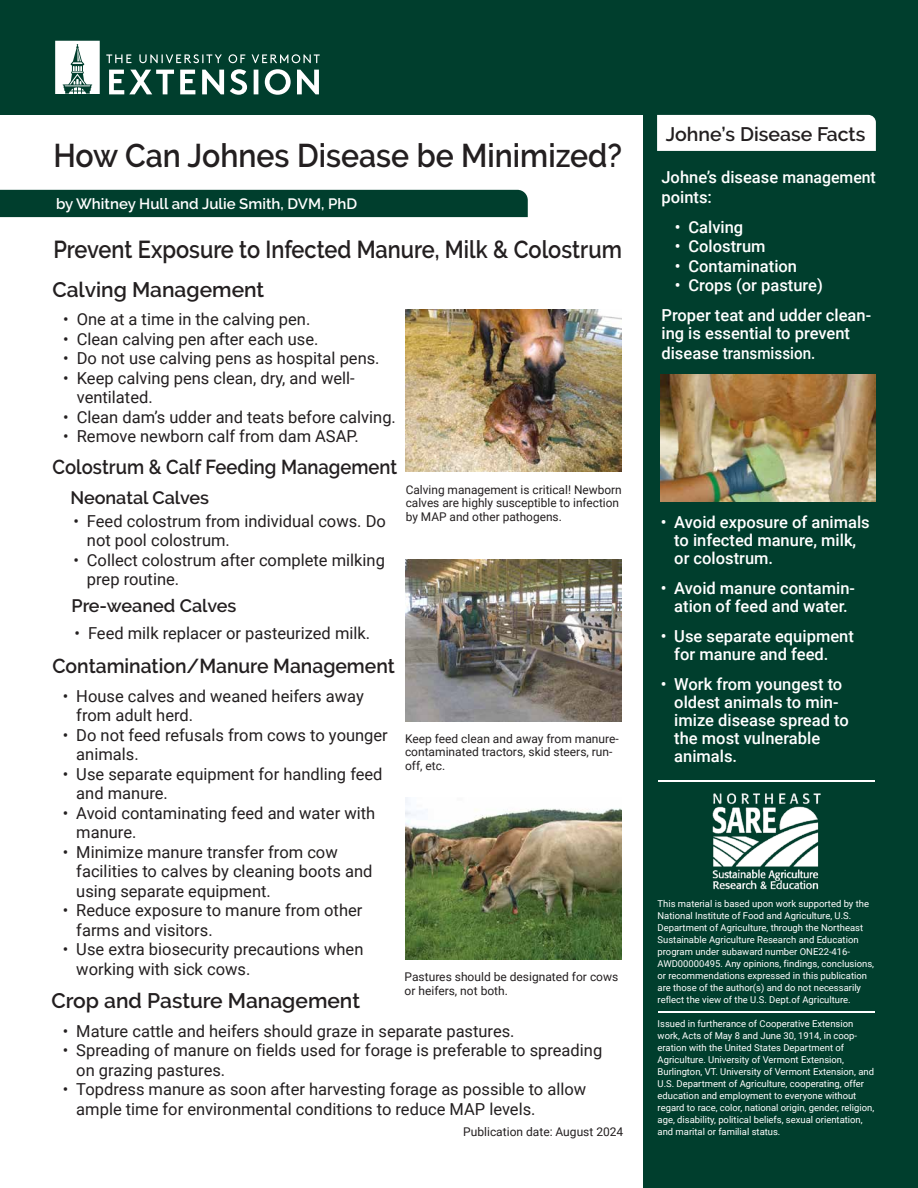
<style>
.page{position:relative;width:918px;height:1188px;background:#fff}
.page>*{position:absolute;margin:0;border:0;box-sizing:border-box;transform-origin:0 0}
.t1{font:600 32.7px "Raleway";color:#231f20;scale:.92 1}
.t2{font:600 24.45px "Raleway";color:#231f20;scale:.89 1}
.t3{font:600 21px "Raleway";color:#231f20}
.t4{font:600 20.1px "Raleway";color:#231f20;scale:.92 1}
.t5{font:600 20.1px "Raleway";color:#231f20;scale:.96 1}
.t6{font:600 19.5px "Raleway";color:#231f20}
.t7{font:600 18px "Raleway";color:#231f20}
.t8{font:16.5px/19.5px "Roboto";color:#231f20}
.t9{font:500 16.5px/18px "Roboto";color:#fff}
.t10{font:600 15px "Raleway";color:#fff}
.t11{font:12px/13.5px "Roboto";color:#231f20}
.t12{font:9.45px/12px "Roboto";color:#fff}
.s1{font-size:16.35px}
</style>
<div class="page">
<div style="left:644px;top:0;width:274px;height:1188px;background:#003e2d"></div>
<div style="left:0;top:0;width:650px;height:115px;background:#003e2d"></div>
<div style="left:0;top:190px;width:528px;height:27px;background:#003e2d"></div>
<svg style="left:55px;top:41px;width:45px;height:53px;background:#d1dcd9"></svg>
<svg style="left:109px;top:70px;width:86px;height:24px"></svg>
<svg style="left:202px;top:70px;width:22px;height:24px"></svg>
<svg style="left:230px;top:69px;width:28px;height:26px"></svg>
<svg style="left:265px;top:69px;width:54px;height:26px"></svg>
<svg style="left:106px;top:54px;width:25px;height:9px"></svg>
<svg style="left:139px;top:54px;width:83px;height:9px"></svg>
<svg style="left:229px;top:54px;width:91px;height:9px"></svg>
<img style="left:405px;top:310px;width:217px;height:162px">
<img style="left:405px;top:560px;width:217px;height:162px">
<img style="left:405px;top:798px;width:217px;height:162px">
<div style="left:657px;top:115px;width:219px;height:36px;background:#fff"></div>
<hr style="left:658px;top:780px;width:217px;height:2px;background:#fff">
<img style="left:661px;top:374px;width:215px;height:127px">
<img style="left:712px;top:793px;width:109px;height:97px">
<hr style="left:658px;top:1011px;width:217px;height:2px;background:#fff">
<h1 class="t1" style="left:53px;top:137px;width:620px">How Can Johnes Disease be Minimized?</h1>
<h2 class="t10" style="left:56px;top:195px;width:303px">by Whitney Hull and Julie Smith, DVM, PhD</h2>
<h2 class="t2" style="left:53px;top:236px;width:640px">Prevent Exposure to Infected Manure, Milk &amp; Colostrum</h2>
<h3 class="t3" style="left:52px;top:278px;width:213px">Calving Management</h3>
<p class="t8" style="left:63px;top:309px;width:249px">• One at a time in the calving pen.</p>
<p class="t8" style="left:63px;top:329px;width:257px">• Clean calving pen after each use.</p>
<p class="t8" style="left:63px;top:348px;width:318px">• Do not use calving pens as hospital pens.</p>
<p class="t8" style="left:77px;top:368px;width:279px;text-indent:-13px">• Keep calving pens clean, dry, and well&shy;ventilated.</p>
<p class="t8" style="left:63px;top:407px;width:334px">• Clean dam’s udder and teats before calving.</p>
<p class="t8" style="left:63px;top:426px;width:297px">• Remove newborn calf from dam ASAP.</p>
<h4 class="t4" style="left:52px;top:456px;width:376px">Colostrum &amp; Calf Feeding Management</h4>
<h5 class="t7" style="left:70px;top:487px;width:140px">Neonatal Calves</h5>
<p class="t8" style="left:87px;top:511px;width:301px;text-indent:-13px">• Feed colostrum from individual cows. Do not pool colostrum.</p>
<p class="t8" style="left:87px;top:550px;width:300px;text-indent:-13px">• Collect colostrum after complete milking prep routine.</p>
<h5 class="t7" style="left:71px;top:595px;width:167px">Pre-weaned Calves</h5>
<p class="t8" style="left:75px;top:622px;width:297px">• Feed milk replacer or pasteurized milk.</p>
<p class="t11" style="left:406px;top:482px;width:217px">Calving management is critical! Newborn calves are highly susceptible to infection by MAP and other pathogens.</p>
<h4 class="t5" style="left:52px;top:655px;width:358px">Contamination/Manure Management</h4>
<p class="t8" style="left:76px;top:686px;width:289px;text-indent:-13px">• House calves and weaned heifers away from adult herd.</p>
<p class="t8" style="left:76px;top:725px;width:313px;text-indent:-13px">• Do not feed refusals from cows to younger animals.</p>
<p class="t8" style="left:76px;top:764px;width:308px;text-indent:-13px">• Use separate equipment for handling feed and manure.</p>
<p class="t8" style="left:76px;top:803px;width:300px;text-indent:-13px">• Avoid contaminating feed and water with manure.</p>
<p class="t8" style="left:76px;top:842px;width:298px;text-indent:-13px">• Minimize manure transfer from cow facilities to calves by cleaning boots and using separate equipment.</p>
<p class="t8" style="left:76px;top:900px;width:288px;text-indent:-13px">• Reduce exposure to manure from other farms and visitors.</p>
<p class="t8" style="left:76px;top:939px;width:289px;text-indent:-13px">• Use extra biosecurity precautions when working with sick cows.</p>
<p class="t11" style="left:405px;top:731px;width:215px">Keep feed clean and away from manure&shy;contaminated tractors, skid steers, run&shy;off, etc.</p>
<p class="t11" style="left:405px;top:970px;width:215px">Pastures should be designated for cows or heifers, not both.</p>
<h3 class="t3" style="left:52px;top:988px;width:310px">Crop and Pasture Management</h3>
<p class="t8" style="left:63px;top:1021px;width:453px">• Mature cattle and heifers should graze in separate pastures.</p>
<p class="t8" style="left:76px;top:1040px;width:527px;text-indent:-13px">• Spreading of manure on fields used for forage is preferable to spreading on grazing pastures.</p>
<p class="t8" style="left:76px;top:1079px;width:511px;text-indent:-13px">• Topdress manure as soon after harvesting forage as possible to allow ample time for environmental conditions to reduce MAP levels.</p>
<p class="t11" style="left:463px;top:1125px;width:162px">Publication date: August 2024</p>
<h2 class="t6" style="left:666px;top:123px;width:201px">Johne’s Disease Facts</h2>
<p class="t9" style="left:661px;top:167px;width:216px;line-height:19.5px">Johne’s disease <span class="s1">management </span>points:</p>
<p class="t9" style="left:675px;top:217px;width:70px">• Calving</p>
<p class="t9" style="left:675px;top:237px;width:92px">• Colostrum</p>
<p class="t9" style="left:675px;top:256px;width:124px">• Contamination</p>
<p class="t9" style="left:675px;top:276px;width:149px">• Crops (or pasture)</p>
<p class="t9" style="left:661px;top:306px;width:211px">Proper teat and udder clean&shy;ing is essential to prevent</p>
<p class="t9" style="left:661px;top:343px;width:155px">disease transmission.</p>
<p class="t9" style="left:674px;top:512px;width:197px;text-indent:-13px">• Avoid exposure of animals to infected manure, milk, or colostrum.</p>
<p class="t9" style="left:661px;top:578px;width:196px">• Avoid manure contamin-</p>
<p class="t9" style="left:674px;top:596px;width:175px">ation of feed and water.</p>
<p class="t9" style="left:674px;top:626px;width:181px;text-indent:-13px">• Use separate equipment for manure and feed.</p>
<p class="t9" style="left:674px;top:674px;width:176px;text-indent:-13px">• Work from youngest to oldest animals to min&shy;imize disease spread to the most vulnerable animals.</p>
<p class="t12" style="left:658px;top:897px;width:218px">This material is based upon work supported by the National Institute of Food and Agriculture, U.S.<br>Department of Agriculture, through the Northeast Sustainable Agriculture Research and Education program under subaward number ONE22-416- AWD00000495. Any opinions, findings, conclusions, or recommendations expressed in this publication are those of the author(s) and do not necessarily reflect the view of the U.S. Dept.of Agriculture.</p>
<p class="t12" style="left:658px;top:1017px;width:218px">Issued in furtherance of Cooperative Extension work, Acts of May 8 and June 30, 1914, in coop&shy;eration with the United States Department of Agriculture. University of Vermont Extension, Burlington, VT. University of Vermont Extension, and U.S. Department of Agriculture, cooperating, offer education and employment to everyone without regard to race, color, national origin, gender, religion, age, disability, political beliefs, sexual orientation, and marital or familial status.</p>
</div>
